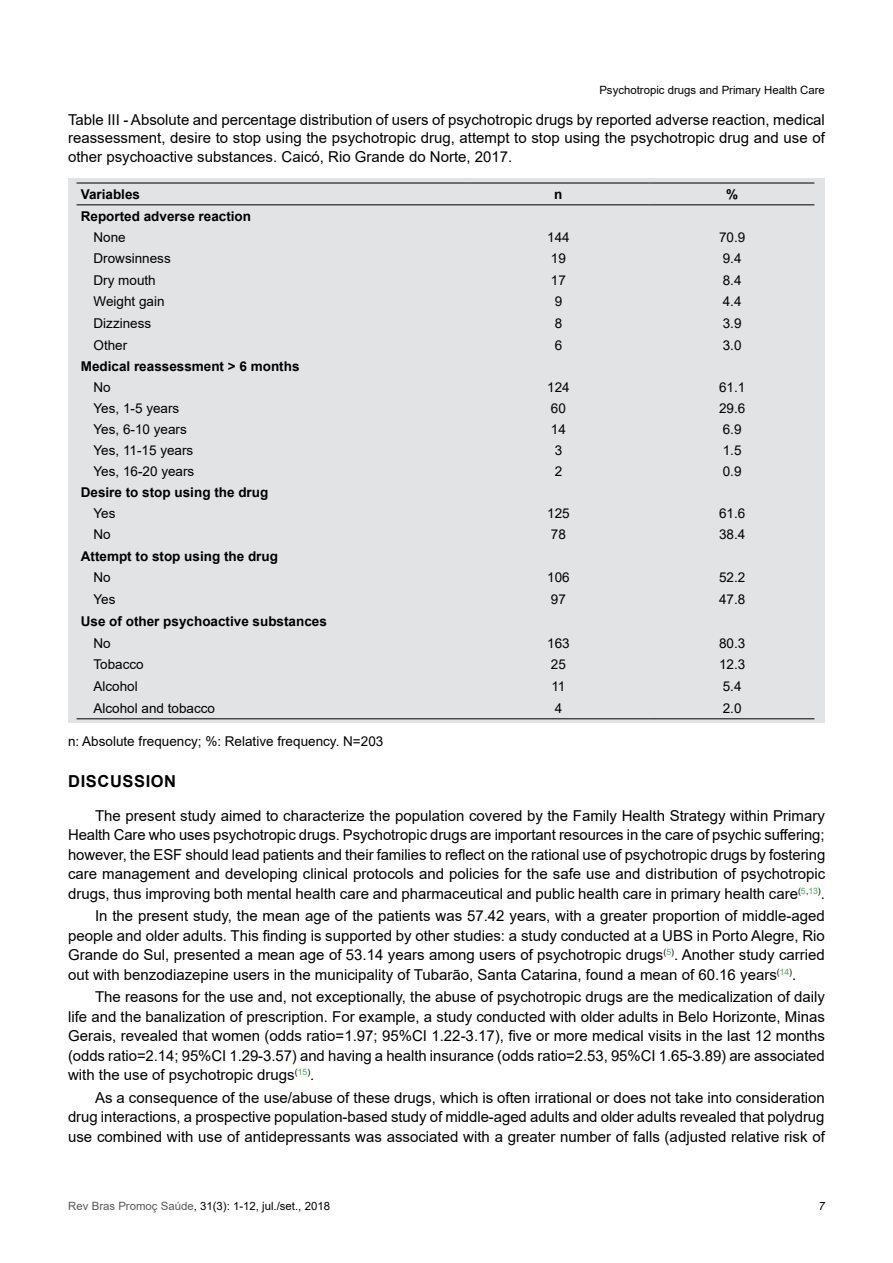
<style>
.page{position:relative;width:893px;height:1263px;background:#fff}
.page>*{position:absolute;margin:0;border:0;box-sizing:border-box;transform-origin:0 0}
.Subtitulo_01{font:700 16.5px "Arial";letter-spacing:.035em;color:#000}
.TEXTO{font:15px/19.5px "Arial";color:#000;text-align:justify}
.Tabela{font:15px/18px "Arial";color:#000}
.TEXTO_TABELA{font:13.5px "Arial";color:#000}
.TEXTO_TABELA-2{font:700 13.5px "Arial";color:#000}
.t1{font:11.4px "Arial";color:#000}
.t2{font:italic 11.4px "Arial";color:#000}
.s1{color:#58595b}
</style>
<div class="page">
<div style="left:68px;top:179px;width:757px;height:544px;background:#e2e3e4"></div>
<hr style="left:77px;top:718px;width:390px;height:1px;background:#000">
<hr style="left:467px;top:718px;width:183px;height:1px;background:#000">
<hr style="left:650px;top:718px;width:164px;height:1px;background:#000">
<hr style="left:77px;top:183px;width:390px;height:1px;background:#000">
<hr style="left:467px;top:183px;width:183px;height:1px;background:#000">
<hr style="left:650px;top:183px;width:164px;height:1px;background:#000">
<hr style="left:77px;top:204px;width:390px;height:1px;background:#000">
<hr style="left:467px;top:204px;width:183px;height:1px;background:#000">
<hr style="left:650px;top:204px;width:164px;height:1px;background:#000">
<p class="t1" style="left:599px;top:82px;width:227px">Psychotropic drugs and Primary Health Care</p>
<p class="Tabela" style="left:68px;top:111px;width:758px">Table III - Absolute and percentage distribution of users of psychotropic drugs by reported adverse reaction, medical reassessment, desire to stop using the psychotropic drug, attempt to stop using the psychotropic drug and use of</p>
<p class="Tabela" style="left:68px;top:148px;width:446px">other psychoactive substances. Caicó, Rio Grande do Norte, 2017.</p>
<p class="TEXTO_TABELA-2" style="left:81px;top:185px;width:61px">Variables</p>
<p class="TEXTO_TABELA-2" style="left:554px;top:185px;width:10px">n</p>
<p class="TEXTO_TABELA-2" style="left:726px;top:185px;width:14px">%</p>
<p class="TEXTO_TABELA-2" style="left:81px;top:206px;width:172px">Reported adverse reaction</p>
<p class="TEXTO_TABELA" style="left:94px;top:228px;width:34px">None</p>
<p class="TEXTO_TABELA" style="left:547px;top:228px;width:24px">144</p>
<p class="TEXTO_TABELA" style="left:719px;top:228px;width:28px">70.9</p>
<p class="TEXTO_TABELA" style="left:94px;top:249px;width:79px">Drowsinness</p>
<p class="TEXTO_TABELA" style="left:551px;top:249px;width:17px">19</p>
<p class="TEXTO_TABELA" style="left:723px;top:249px;width:20px">9.4</p>
<p class="TEXTO_TABELA" style="left:94px;top:270px;width:64px">Dry mouth</p>
<p class="TEXTO_TABELA" style="left:551px;top:270px;width:17px">17</p>
<p class="TEXTO_TABELA" style="left:723px;top:270px;width:20px">8.4</p>
<p class="TEXTO_TABELA" style="left:94px;top:292px;width:73px">Weight gain</p>
<p class="TEXTO_TABELA" style="left:555px;top:292px;width:9px">9</p>
<p class="TEXTO_TABELA" style="left:723px;top:292px;width:20px">4.4</p>
<p class="TEXTO_TABELA" style="left:94px;top:314px;width:59px">Dizziness</p>
<p class="TEXTO_TABELA" style="left:555px;top:314px;width:9px">8</p>
<p class="TEXTO_TABELA" style="left:723px;top:314px;width:20px">3.9</p>
<p class="TEXTO_TABELA" style="left:94px;top:336px;width:35px">Other</p>
<p class="TEXTO_TABELA" style="left:555px;top:336px;width:9px">6</p>
<p class="TEXTO_TABELA" style="left:723px;top:336px;width:20px">3.0</p>
<p class="TEXTO_TABELA-2" style="left:81px;top:357px;width:220px">Medical reassessment &gt; 6 months</p>
<p class="TEXTO_TABELA" style="left:94px;top:378px;width:19px">No</p>
<p class="TEXTO_TABELA" style="left:547px;top:378px;width:24px">124</p>
<p class="TEXTO_TABELA" style="left:719px;top:378px;width:28px">61.1</p>
<p class="TEXTO_TABELA" style="left:94px;top:399px;width:87px">Yes, 1-5 years</p>
<p class="TEXTO_TABELA" style="left:551px;top:399px;width:17px">60</p>
<p class="TEXTO_TABELA" style="left:719px;top:399px;width:28px">29.6</p>
<p class="TEXTO_TABELA" style="left:94px;top:420px;width:95px">Yes, 6-10 years</p>
<p class="TEXTO_TABELA" style="left:551px;top:420px;width:17px">14</p>
<p class="TEXTO_TABELA" style="left:723px;top:420px;width:20px">6.9</p>
<p class="TEXTO_TABELA" style="left:94px;top:441px;width:101px">Yes, 11-15 years</p>
<p class="TEXTO_TABELA" style="left:555px;top:441px;width:9px">3</p>
<p class="TEXTO_TABELA" style="left:723px;top:441px;width:20px">1.5</p>
<p class="TEXTO_TABELA" style="left:94px;top:461px;width:102px">Yes, 16-20 years</p>
<p class="TEXTO_TABELA" style="left:555px;top:461px;width:9px">2</p>
<p class="TEXTO_TABELA" style="left:723px;top:461px;width:20px">0.9</p>
<p class="TEXTO_TABELA-2" style="left:81px;top:482px;width:189px">Desire to stop using the drug</p>
<p class="TEXTO_TABELA" style="left:94px;top:504px;width:24px">Yes</p>
<p class="TEXTO_TABELA" style="left:547px;top:504px;width:24px">125</p>
<p class="TEXTO_TABELA" style="left:719px;top:504px;width:28px">61.6</p>
<p class="TEXTO_TABELA" style="left:94px;top:525px;width:19px">No</p>
<p class="TEXTO_TABELA" style="left:551px;top:525px;width:17px">78</p>
<p class="TEXTO_TABELA" style="left:719px;top:525px;width:28px">38.4</p>
<p class="TEXTO_TABELA-2" style="left:81px;top:546px;width:199px">Attempt to stop using the drug</p>
<p class="TEXTO_TABELA" style="left:94px;top:568px;width:19px">No</p>
<p class="TEXTO_TABELA" style="left:547px;top:568px;width:24px">106</p>
<p class="TEXTO_TABELA" style="left:719px;top:568px;width:28px">52.2</p>
<p class="TEXTO_TABELA" style="left:94px;top:590px;width:24px">Yes</p>
<p class="TEXTO_TABELA" style="left:551px;top:590px;width:17px">97</p>
<p class="TEXTO_TABELA" style="left:719px;top:590px;width:28px">47.8</p>
<p class="TEXTO_TABELA-2" style="left:81px;top:612px;width:248px">Use of other psychoactive substances</p>
<p class="TEXTO_TABELA" style="left:94px;top:633px;width:19px">No</p>
<p class="TEXTO_TABELA" style="left:547px;top:633px;width:24px">163</p>
<p class="TEXTO_TABELA" style="left:719px;top:633px;width:28px">80.3</p>
<p class="TEXTO_TABELA" style="left:94px;top:655px;width:52px">Tobacco</p>
<p class="TEXTO_TABELA" style="left:551px;top:655px;width:17px">25</p>
<p class="TEXTO_TABELA" style="left:719px;top:655px;width:28px">12.3</p>
<p class="TEXTO_TABELA" style="left:94px;top:677px;width:46px">Alcohol</p>
<p class="TEXTO_TABELA" style="left:551px;top:677px;width:16px">11</p>
<p class="TEXTO_TABELA" style="left:723px;top:677px;width:20px">5.4</p>
<p class="TEXTO_TABELA" style="left:94px;top:699px;width:123px">Alcohol and tobacco</p>
<p class="TEXTO_TABELA" style="left:555px;top:699px;width:9px">4</p>
<p class="TEXTO_TABELA" style="left:723px;top:699px;width:20px">2.0</p>
<p class="TEXTO_TABELA" style="left:68px;top:732px;width:317px">n: Absolute frequency; %: Relative frequency. N=203</p>
<p class="Subtitulo_01" style="left:68px;top:769px;width:109px">DISCUSSION</p>
<p class="TEXTO" style="left:68px;top:805px;width:759px;text-indent:27px">The present study aimed to characterize the population covered by the Family Health Strategy within Primary Health Care who uses psychotropic drugs. Psychotropic drugs are important resources in the care of psychic suffering; however, the ESF should lead patients and their families to reflect on the rational use of psychotropic drugs by fostering care management and developing clinical protocols and policies for the safe use and distribution of psychotropic drugs, thus improving both mental health care and pharmaceutical and public health care in primary health care<sup>(</sup><sup>5</sup><sup>,</sup><sup>13</sup><sup>)</sup>.</p>
<p class="TEXTO" style="left:68px;top:906px;width:758px;text-indent:27px">In the present study, the mean age of the patients was 57.42 years, with a greater proportion of middle-aged people and older adults. This finding is supported by other studies: a study conducted at a UBS in Porto Alegre, Rio Grande do Sul, presented a mean age of 53.14 years among users of psychotropic drugs<sup>(</sup><sup>5</sup><sup>)</sup>. Another study carried out with benzodiazepine users in the municipality of Tubarão, Santa Catarina, found a mean of 60.16 years<sup>(</sup><sup>14</sup><sup>)</sup>.</p>
<p class="TEXTO" style="left:68px;top:987px;width:758px;text-indent:27px">The reasons for the use and, not exceptionally, the abuse of psychotropic drugs are the medicalization of daily life and the banalization of prescription. For example, a study conducted with older adults in Belo Horizonte, Minas Gerais, revealed that women (odds ratio=1.97; 95%CI 1.22-3.17), five or more medical visits in the last 12 months (odds ratio=2.14; 95%CI 1.29-3.57) and having a health insurance (odds ratio=2.53, 95%CI 1.65-3.89) are associated with the use of psychotropic drugs<sup>(</sup><sup>15</sup><sup>)</sup>.</p>
<p class="TEXTO" style="left:68px;top:1087px;width:758px;text-indent:27px">As a consequence of the use/abuse of these drugs, which is often irrational or does not take into consideration drug interactions, a prospective population-based study of middle-aged adults and older adults revealed that polydrug use combined with use of antidepressants was associated with a greater number of falls (adjusted relative risk of</p>
<p class="t1" style="left:68px;top:1198px;width:263px"><span class="s1">Rev Bras Promoç Saúde</span>, 31(3): 1-12, jul./set., 2018</p>
<p class="t2" style="left:819px;top:1198px;width:8px">7</p>
</div>
